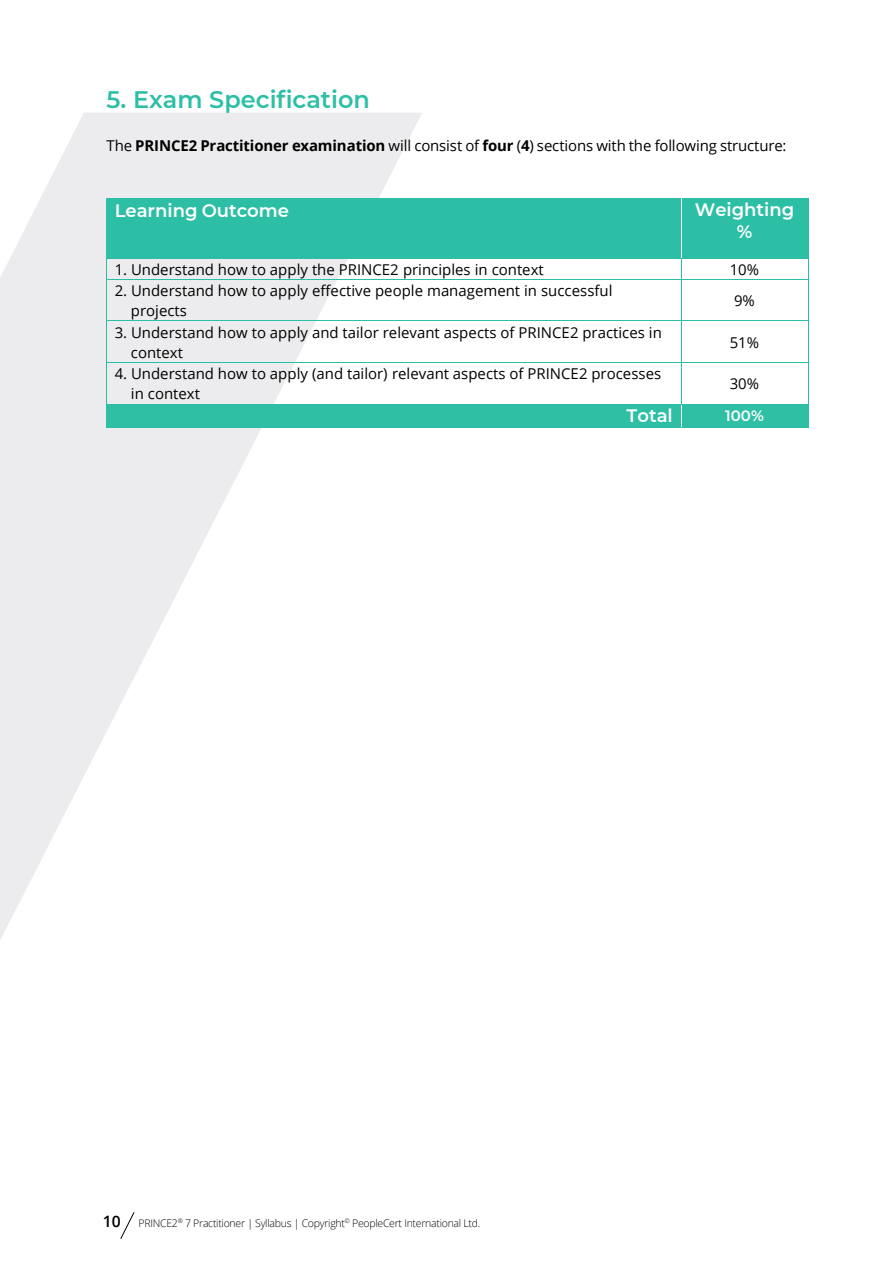
<style>
.page{position:relative;width:893px;height:1263px;background:#fff}
.page>*{position:absolute;margin:0;border:0;box-sizing:border-box;transform-origin:0 0}
.t1{font:600 24px "Montserrat";color:#2dbfa5}
.t2{font:600 18px/21.9px "Montserrat";color:#fff;text-align:center}
.t3{font:15px/20.4px "Open Sans";color:#000}
.t4{font:600 15px "Montserrat";color:#fff}
.t5{font:300 10.5px "Open Sans";letter-spacing:-.025em;color:#000}
.s1{font-weight:700}
.s2{font-weight:600;font-size:15.75px}
</style>
<div class="page">
<svg style="left:0;top:113px;width:422px;height:827px"></svg>
<svg style="left:120px;top:1212px;width:15px;height:27px"></svg>
<div style="left:107px;top:199px;width:573px;height:59px;background:#2dbfa5"></div>
<div style="left:681px;top:199px;width:127px;height:59px;background:#2dbfa5"></div>
<hr style="left:107px;top:198px;width:574px;height:1px;background:#2dbfa5">
<hr style="left:681px;top:198px;width:127px;height:1px;background:#2dbfa5">
<hr style="left:106px;top:199px;width:1px;height:59px;background:#2dbfa5">
<hr style="left:681px;top:199px;width:1px;height:59px;background:#fff">
<hr style="left:808px;top:199px;width:1px;height:59px;background:#2dbfa5">
<hr style="left:107px;top:258px;width:574px;height:1px;background:#2dbfa5">
<hr style="left:681px;top:258px;width:127px;height:1px;background:#2dbfa5">
<svg style="left:106px;top:258px;width:1px;height:22px"></svg>
<hr style="left:107px;top:279px;width:574px;height:1px;background:#2dbfa5">
<svg style="left:681px;top:259px;width:1px;height:20px"></svg>
<hr style="left:681px;top:279px;width:127px;height:1px;background:#2dbfa5">
<svg style="left:808px;top:258px;width:1px;height:22px"></svg>
<hr style="left:106px;top:280px;width:1px;height:41px;background:#2dbfa5">
<hr style="left:681px;top:280px;width:1px;height:41px;background:#2dbfa5">
<hr style="left:808px;top:280px;width:1px;height:41px;background:#2dbfa5">
<hr style="left:107px;top:321px;width:574px;height:1px;background:#2dbfa5">
<hr style="left:681px;top:321px;width:127px;height:1px;background:#2dbfa5">
<hr style="left:106px;top:321px;width:1px;height:41px;background:#2dbfa5">
<hr style="left:681px;top:321px;width:1px;height:41px;background:#2dbfa5">
<hr style="left:808px;top:321px;width:1px;height:41px;background:#2dbfa5">
<hr style="left:107px;top:362px;width:574px;height:1px;background:#2dbfa5">
<hr style="left:681px;top:362px;width:127px;height:1px;background:#2dbfa5">
<hr style="left:106px;top:363px;width:1px;height:41px;background:#2dbfa5">
<hr style="left:681px;top:363px;width:1px;height:41px;background:#2dbfa5">
<hr style="left:808px;top:363px;width:1px;height:41px;background:#2dbfa5">
<div style="left:107px;top:405px;width:573px;height:22px;background:#2ebfa5"></div>
<div style="left:681px;top:405px;width:127px;height:22px;background:#2ebfa5"></div>
<hr style="left:107px;top:404px;width:574px;height:1px;background:#2dbfa5">
<hr style="left:681px;top:404px;width:127px;height:1px;background:#2dbfa5">
<svg style="left:106px;top:404px;width:1px;height:24px"></svg>
<hr style="left:107px;top:427px;width:574px;height:1px;background:#2dbfa5">
<svg style="left:681px;top:405px;width:1px;height:22px"></svg>
<hr style="left:681px;top:427px;width:127px;height:1px;background:#2dbfa5">
<svg style="left:808px;top:404px;width:1px;height:24px"></svg>
<h1 class="t1" style="left:107px;top:83px;width:265px">5. Exam Specification</h1>
<p class="t3" style="left:107px;top:135px;width:681px">The <span class="s1">PRINCE2 Practitioner examination</span> will consist of <span class="s1">four</span> (<span class="s1">4</span>) sections with the following structure:</p>
<p class="t2" style="left:115px;top:198px;width:176px">Learning Outcome</p>
<p class="t2" style="left:695px;top:198px;width:101px">Weighting %</p>
<p class="t3" style="left:115px;top:259px;width:431px">1. Understand how to apply the PRINCE2 principles in context</p>
<p class="t3" style="left:730px;top:259px;width:31px">10%</p>
<p class="t3" style="left:131px;top:280px;width:483px;text-indent:-16px">2. Understand how to apply effective people management in successful projects</p>
<p class="t3" style="left:734px;top:290px;width:22px">9%</p>
<p class="t3" style="left:131px;top:321px;width:532px;text-indent:-16px">3. Understand how to apply and tailor relevant aspects of PRINCE2 practices in context</p>
<p class="t3" style="left:730px;top:332px;width:31px">51%</p>
<p class="t3" style="left:131px;top:363px;width:532px;text-indent:-16px">4. Understand how to apply (and tailor) relevant aspects of PRINCE2 processes in context</p>
<p class="t3" style="left:730px;top:373px;width:31px">30%</p>
<p class="t2" style="left:627px;top:404px;width:48px">Total</p>
<p class="t4" style="left:725px;top:405px;width:40px">100%</p>
<p class="t5" style="left:103px;top:1216px;width:379px"><span class="s2">10</span> PRINCE2<sup>®</sup> 7 Practitioner | Syllabus | Copyright<sup>©</sup> PeopleCert International Ltd.</p>
</div>
